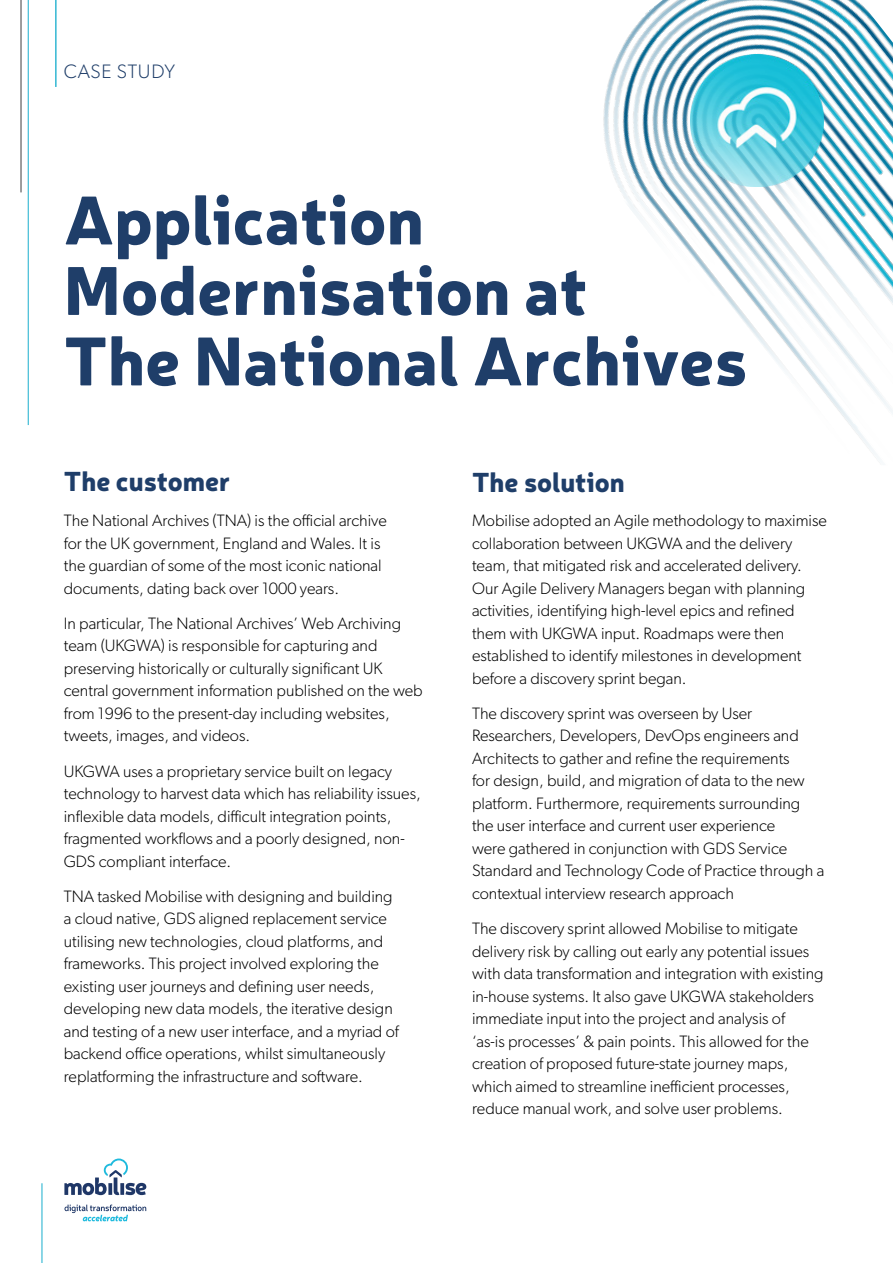
<style>
.page{position:relative;width:893px;height:1263px;background:#fff}
.page>*{position:absolute;margin:0;border:0;box-sizing:border-box;transform-origin:0 0}
.t1{font:900 67.5px/70.5px "Neris";color:#1f3e69}
.t2{font:900 27px "Neris";color:#1f3e69}
.t3{font:300 19.5px "Gibson";letter-spacing:.04em;color:#1f3e69}
.t4{font:300 16.5px/22.5px "Gibson";color:#000}
</style>
<div class="page">
<img style="left:603px;top:0;width:290px;height:455px">
<img style="left:691px;top:54px;width:132px;height:133px">
<hr style="left:28px;top:0;width:1px;height:425px;background:#33b7d3">
<hr style="left:41px;top:1183px;width:2px;height:80px;background:#33b7d3">
<hr style="left:21px;top:0;width:1px;height:192px;background:#3d3d3d">
<hr style="left:55px;top:0;width:2px;height:87px;background:#33b7d3">
<svg style="left:64px;top:1158px;width:82px;height:37px"></svg>
<svg style="left:65px;top:1204px;width:81px;height:17px"></svg>
<p class="t3" style="left:64px;top:59px;width:113px">CASE STUDY</p>
<h1 class="t1" style="left:64px;top:181px;width:685px">Application<br>Modernisation at<br>The National Archives</h1>
<h2 class="t2" style="left:64px;top:461px;width:168px">The customer</h2>
<h2 class="t2" style="left:472px;top:463px;width:154px">The solution</h2>
<p class="t4" style="left:472px;top:509px;width:356px">Mobilise adopted an Agile methodology to maximise collaboration between UKGWA and the delivery team, that mitigated risk and accelerated delivery.<br>Our Agile Delivery Managers began with planning activities, identifying high-level epics and refined them with UKGWA input. Roadmaps were then established to identify milestones in development before a discovery sprint began.</p>
<p class="t4" style="left:472px;top:702px;width:354px">The discovery sprint was overseen by User Researchers, Developers, DevOps engineers and Architects to gather and refine the requirements<br>for design, build, and migration of data to the new platform. Furthermore, requirements surrounding the user interface and current user experience<br>were gathered in conjunction with GDS Service Standard and Technology Code of Practice through a contextual interview research approach</p>
<p class="t4" style="left:472px;top:917px;width:353px">The discovery sprint allowed Mobilise to mitigate delivery risk by calling out early any potential issues with data transformation and integration with existing in-house systems. It also gave UKGWA stakeholders immediate input into the project and analysis of<br>‘as-is processes’ &amp; pain points. This allowed for the creation of proposed future-state journey maps, which aimed to streamline inefficient processes, reduce manual work, and solve user problems.</p>
<p class="t4" style="left:64px;top:509px;width:325px">The National Archives (TNA) is the official archive for the UK government, England and Wales. It is the guardian of some of the most iconic national documents, dating back over 1000 years.</p>
<p class="t4" style="left:64px;top:612px;width:360px">In particular, The National Archives’ Web Archiving team (UKGWA) is responsible for capturing and preserving historically or culturally significant UK central government information published on the web from 1996 to the present-day including websites, tweets, images, and videos.</p>
<p class="t4" style="left:64px;top:759px;width:358px">UKGWA uses a proprietary service built on legacy technology to harvest data which has reliability issues, inflexible data models, difficult integration points, fragmented workflows and a poorly designed, non-GDS compliant interface.</p>
<p class="t4" style="left:64px;top:885px;width:337px">TNA tasked Mobilise with designing and building a cloud native, GDS aligned replacement service utilising new technologies, cloud platforms, and frameworks. This project involved exploring the existing user journeys and defining user needs, developing new data models, the iterative design and testing of a new user interface, and a myriad of backend office operations, whilst simultaneously replatforming the infrastructure and software.</p>
</div>
